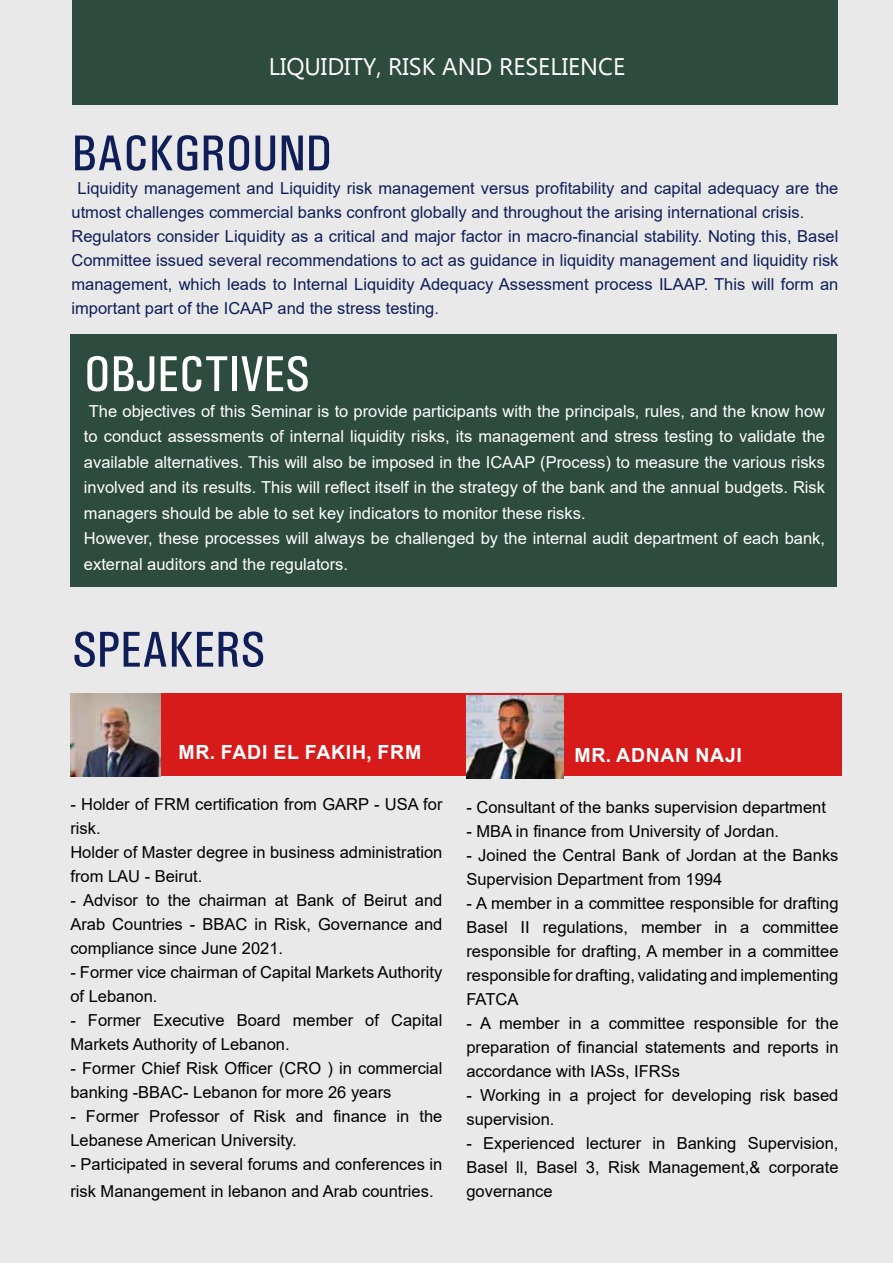
<style>
.page{position:relative;width:893px;height:1263px;background:#e9e9e9}
.page>*{position:absolute;margin:0;border:0;box-sizing:border-box;transform-origin:0 0}
.t1{font:500 condensed 51px "Univers";color:#101e58}
.t2{font:500 condensed 51px "Univers";color:#fff}
.t3{font:24px "Ebrima";color:#fff}
.t4{font:700 19.5px "Arial";letter-spacing:.035em;color:#fff}
.t5{font:16.5px/24px "Arial";color:#000}
.t6{font:16.5px/25.5px "Arial";color:#fff}
.t7{font:16.5px/24px "Arial";color:#101e58}
</style>
<div class="page">
<div style="left:70px;top:335px;width:767px;height:252px;background:#2d4b3f"></div>
<div style="left:72px;top:0;width:765px;height:104px;background:#2d4b3f"></div>
<div style="left:72px;top:693px;width:770px;height:82px;background:#d61b1a"></div>
<img style="left:466px;top:695px;width:97px;height:83px">
<img style="left:70px;top:693px;width:90px;height:83px">
<h2 class="t3" style="left:269px;top:49px;width:358px">LIQUIDITY, RISK AND RESELIENCE</h2>
<h1 class="t1" style="left:71px;top:123px;width:262px">BACKGROUND</h1>
<p class="t7" style="left:71px;top:176px;width:768px;text-indent:6px">Liquidity management and Liquidity risk management versus profitability and capital adequacy are the utmost challenges commercial banks confront globally and throughout the arising international crisis.<br>Regulators consider Liquidity as a critical and major factor in macro-financial stability. Noting this, Basel Committee issued several recommendations to act as guidance in liquidity management and liquidity risk management, which leads to Internal Liquidity Adequacy Assessment process ILAAP. This will form an important part of the ICAAP and the stress testing.</p>
<h1 class="t2" style="left:84px;top:344px;width:227px">OBJECTIVES</h1>
<p class="t6" style="left:84px;top:398px;width:743px">The objectives of this Seminar is to provide participants with the principals, rules, and the know how to conduct assessments of internal liquidity risks, its management and stress testing to validate the available alternatives. This will also be imposed in the ICAAP (Process) to measure the various risks involved and its results. This will reflect itself in the strategy of the bank and the annual budgets. Risk managers should be able to set key indicators to monitor these risks.<br>However, these processes will always be challenged by the internal audit department of each bank, external auditors and the regulators.</p>
<h1 class="t1" style="left:72px;top:620px;width:194px">SPEAKERS</h1>
<p class="t4" style="left:178px;top:739px;width:67px">MR. FADI</p>
<p class="t4" style="left:274px;top:739px;width:149px">EL FAKIH, FRM</p>
<p class="t5" style="left:70px;top:792px;width:374px">- Holder of FRM certification from GARP - USA for risk.<br>Holder of Master degree in business administration from LAU - Beirut.</p>
<p class="t5" style="left:70px;top:888px;width:374px;text-align:justify">- Advisor to the chairman at Bank of Beirut and Arab Countries - BBAC in Risk, Governance and compliance since June 2021.</p>
<p class="t5" style="left:70px;top:960px;width:374px">- Former vice chairman of Capital Markets Authority of Lebanon.</p>
<p class="t5" style="left:70px;top:1008px;width:374px">- Former Executive Board member of Capital<br>Markets Authority of Lebanon.</p>
<p class="t5" style="left:70px;top:1056px;width:374px">- Former Chief Risk Officer (CRO ) in commercial banking -BBAC- Lebanon for more 26 years</p>
<p class="t5" style="left:70px;top:1104px;width:374px">- Former Professor of Risk and finance in the<br>Lebanese American University.</p>
<p class="t5" style="left:70px;top:1151px;width:374px;line-height:27px">- Participated in several forums and conferences in risk Manangement in lebanon and Arab countries.</p>
<p class="t4" style="left:574px;top:741px;width:169px">MR. ADNAN NAJI</p>
<p class="t5" style="left:466px;top:795px;width:361px">- Consultant of the banks supervision department</p>
<p class="t5" style="left:466px;top:819px;width:314px">- MBA in finance from University of Jordan.</p>
<p class="t5" style="left:466px;top:843px;width:374px">- Joined the Central Bank of Jordan at the Banks<br>Supervision Department from 1994</p>
<p class="t5" style="left:466px;top:891px;width:374px;text-align:justify">- A member in a committee responsible for drafting Basel II regulations, member in a committee responsible for drafting, A member in a committee responsible for drafting, validating and implementing FATCA</p>
<p class="t5" style="left:466px;top:1011px;width:374px;text-align:justify">- A member in a committee responsible for the preparation of financial statements and reports in accordance with IASs, IFRSs</p>
<p class="t5" style="left:466px;top:1083px;width:374px">- Working in a project for developing risk based supervision.</p>
<p class="t5" style="left:466px;top:1131px;width:374px;text-align:justify">- Experienced lecturer in Banking Supervision, Basel ll, Basel 3, Risk Management,&amp; corporate governance</p>
</div>
